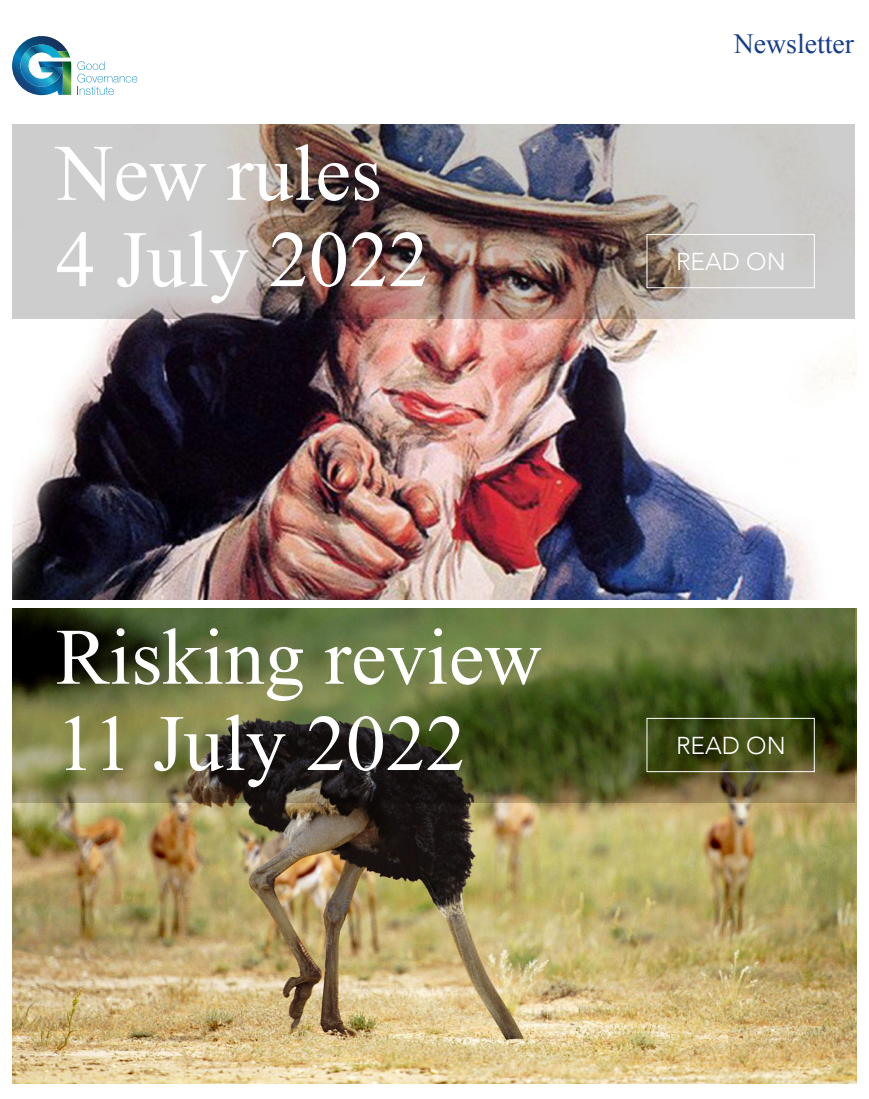
<style>
.page{position:relative;width:869px;height:1099px;background:#fff}
.page>*{position:absolute;margin:0;border:0;box-sizing:border-box;transform-origin:0 0}
.t1{font:79.88px "Times New Roman";color:#fff}
.t2{font:27.75px "Times New Roman";color:#163d8a}
.t3{font:300 24.5px "Avenir";color:#fff}
</style>
<div class="page">
<svg style="left:77px;top:61px;width:60px;height:34px"></svg>
<svg style="left:12px;top:36px;width:59px;height:59px"></svg>
<img style="left:12px;top:124px;width:844px;height:475px">
<img style="left:12px;top:124px;width:841px;height:195px">
<div style="left:646px;top:234px;width:168px;height:54px;border:1px solid #fff"></div>
<img style="left:12px;top:608px;width:844px;height:474px">
<svg style="left:12px;top:608px;width:841px;height:195px"></svg>
<div style="left:646px;top:718px;width:168px;height:54px;border:1px solid #fff"></div>
<p class="t1" style="left:56px;top:119px;width:327px">New rules</p>
<p class="t1" style="left:56px;top:206px;width:374px">4 July 2022</p>
<p class="t1" style="left:56px;top:603px;width:487px">Risking review</p>
<p class="t1" style="left:56px;top:689px;width:411px">11 July 2022</p>
<p class="t2" style="left:733px;top:25px;width:122px">Newsletter</p>
<p class="t3" style="left:675px;top:247px;width:111px">READ ON</p>
<p class="t3" style="left:675px;top:730px;width:111px">READ ON</p>
</div>
